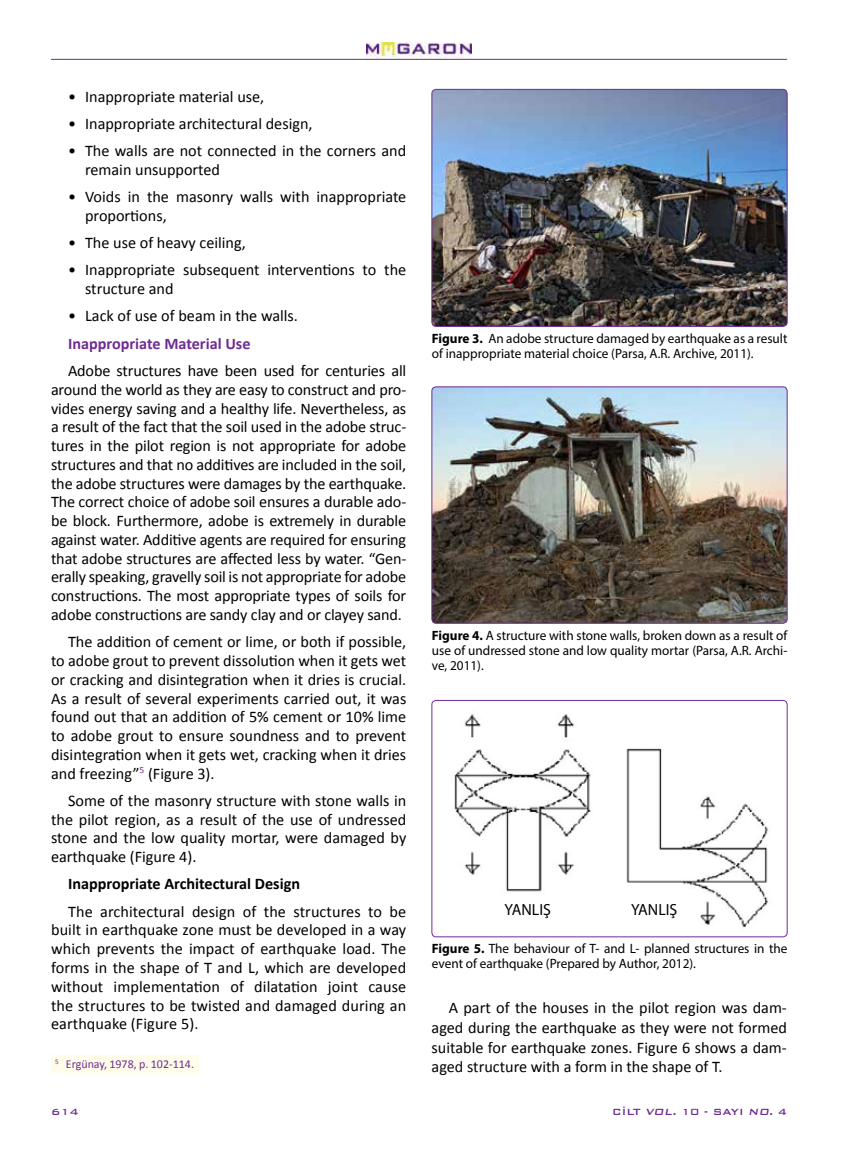
<style>
.page{position:relative;width:851px;height:1149px;background:#fff}
.page>*{position:absolute;margin:0;border:0;box-sizing:border-box;transform-origin:0 0}
.t1{font:16.2px/18.8px "Calibri";color:#000;text-align:justify}
.t2{font:700 16.2px "Calibri";color:#000}
.t3{font:700 16.2px "Calibri";color:#6f2c91}
.t4{font:16.2px "Myriad Pro";color:#000}
.t5{font:13.5px/15px "Myriad Pro";color:#000}
.t6{font:12px "Calibri";color:#6f2c91}
.t7{font:500 12px "Bank Gothic BT";color:#6f2c91}
.s1{font-weight:700}
.s2{font-style:italic}
</style>
<div class="page">
<img style="left:432px;top:89px;width:355px;height:237px">
<div style="left:431px;top:89px;width:356px;height:237px;border:1px solid #6f2c91;border-radius:4px"></div>
<img style="left:432px;top:387px;width:355px;height:236px">
<div style="left:431px;top:386px;width:356px;height:237px;border:1px solid #6f2c91;border-radius:4px"></div>
<img style="left:432px;top:700px;width:355px;height:236px">
<div style="left:431px;top:700px;width:356px;height:236px;border:1px solid #6f2c91;border-radius:4px"></div>
<div style="left:51px;top:1054px;width:147px;height:17px;background:#fffde9"></div>
<img style="left:367px;top:43px;width:104px;height:16px">
<hr style="left:51px;top:59px;width:736px;height:1px;background:#6f2c91">
<p class="t1" style="left:68px;top:86px;width:198px">• Inappropriate material use,</p>
<p class="t1" style="left:68px;top:113px;width:246px">• Inappropriate architectural design,</p>
<p class="t1" style="left:85px;top:140px;width:322px;text-indent:-17px">• The walls are not connected in the corners and remain unsupported</p>
<p class="t1" style="left:85px;top:186px;width:323px;text-indent:-17px">• Voids in the masonry walls with inappropriate proportions,</p>
<p class="t1" style="left:68px;top:232px;width:179px">• The use of heavy ceiling,</p>
<p class="t1" style="left:85px;top:260px;width:323px;text-indent:-17px">• Inappropriate subsequent interventions to the structure and</p>
<p class="t1" style="left:68px;top:306px;width:231px">• Lack of use of beam in the walls.</p>
<p class="t3" style="left:68px;top:333px;width:184px">Inappropriate Material Use</p>
<p class="t1" style="left:51px;top:360px;width:357px;text-indent:17px">Adobe structures have been used for centuries all around the world as they are easy to construct and pro&shy;vides energy saving and a healthy life. Nevertheless, as a result of the fact that the soil used in the adobe struc&shy;tures in the pilot region is not appropriate for adobe structures and that no additives are included in the soil, the adobe structures were damages by the earthquake.<br>The correct choice of adobe soil ensures a durable ado&shy;be block. Furthermore, adobe is extremely in durable against water. Additive agents are required for ensuring that adobe structures are affected less by water. “Gen&shy;erally speaking, gravelly soil is not appropriate for adobe constructions. The most appropriate types of soils for adobe constructions are sandy clay and or clayey sand.</p>
<p class="t1" style="left:51px;top:631px;width:357px;text-indent:17px">The addition of cement or lime, or both if possible, to adobe grout to prevent dissolution when it gets wet or cracking and disintegration when it dries is crucial.<br>As a result of several experiments carried out, it was found out that an addition of 5% cement or 10% lime to adobe grout to ensure soundness and to prevent disintegration when it gets wet, cracking when it dries and freezing”<sup>5</sup> (Figure 3).</p>
<p class="t1" style="left:51px;top:790px;width:357px;text-indent:17px">Some of the masonry structure with stone walls in the pilot region, as a result of the use of undressed stone and the low quality mortar, were damaged by earthquake (Figure 4).</p>
<p class="t2" style="left:68px;top:873px;width:233px">Inappropriate Architectural Design</p>
<p class="t1" style="left:51px;top:900px;width:357px;text-indent:17px">The architectural design of the structures to be built in earthquake zone must be developed in a way which prevents the impact of earthquake load. The forms in the shape of T and L, which are developed without implementation of dilatation joint cause the structures to be twisted and damaged during an earthquake (Figure 5).</p>
<p class="t5" style="left:432px;top:330px;width:357px"><span class="s1">Figure 3.</span> An adobe structure damaged by earthquake as a result of inappropriate material choice (Parsa, A.R. Archive, 2011).</p>
<p class="t5" style="left:432px;top:627px;width:357px;text-align:justify"><span class="s1">Figure 4.</span> A structure with stone walls, broken down as a result of use of undressed stone and low quality mortar (Parsa, A.R. Archi&shy;ve, 2011).</p>
<p class="t4" style="left:504px;top:899px;width:48px">YANLIŞ</p>
<p class="t4" style="left:631px;top:899px;width:48px">YANLIŞ</p>
<p class="t5" style="left:432px;top:940px;width:357px"><span class="s1">Figure 5.</span> The behaviour of T- and L- planned structures in the event of earthquake (Prepared by Author, 2012).</p>
<p class="t1" style="left:431px;top:996px;width:357px;line-height:19.8px;text-indent:17px">A part of the houses in the pilot region was dam&shy;aged during the earthquake as they were not formed suitable for earthquake zones. Figure 6 shows a dam&shy;aged structure with a form in the shape of T.</p>
<p class="t6" style="left:55px;top:1056px;width:140px"><sup>5</sup> Ergünay, 1978, p. 102-114.</p>
<p class="t7" style="left:51px;top:1104px;width:29px">614</p>
<p class="t7" style="left:612px;top:1104px;width:176px">CİLT <span class="s2">VOL.</span> 10 - SAYI <span class="s2">NO.</span> 4</p>
</div>
